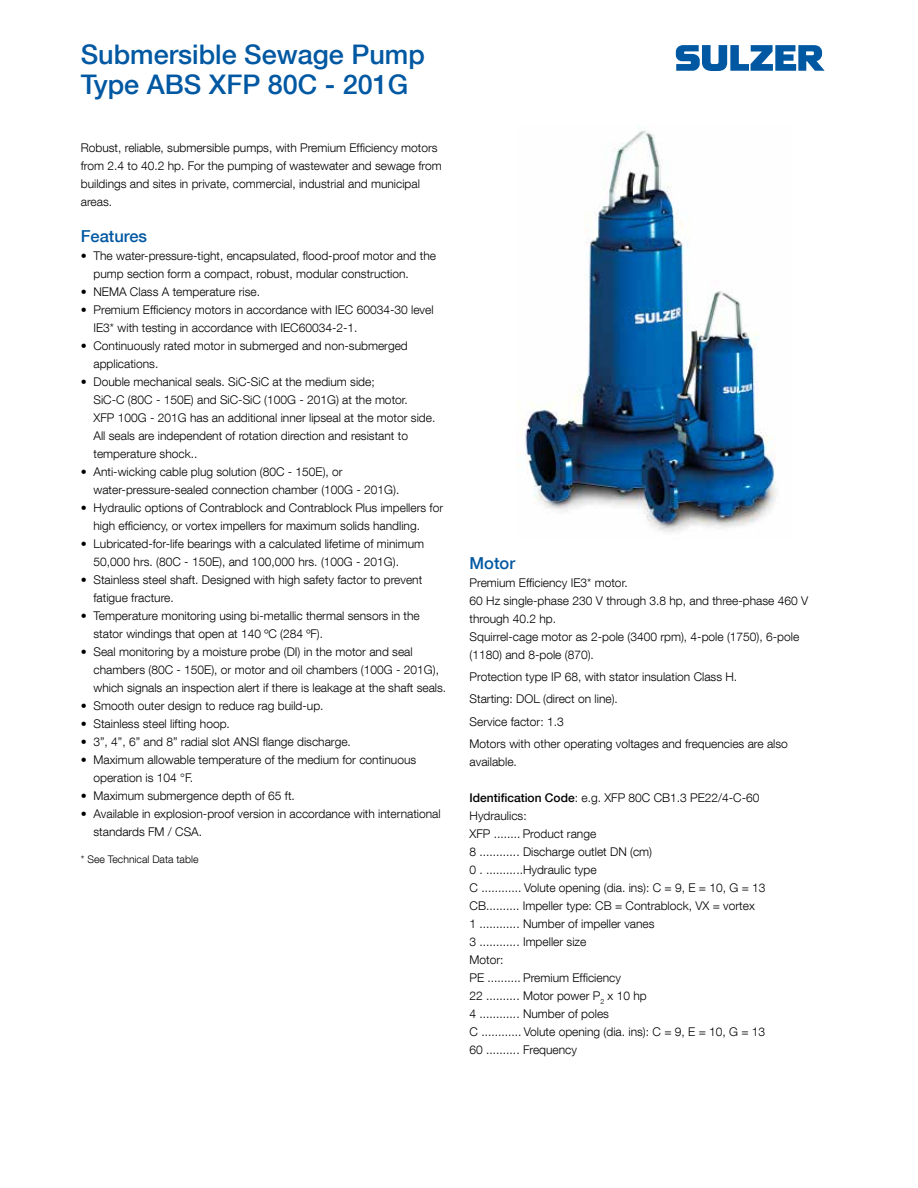
<style>
.page{position:relative;width:918px;height:1188px;background:#fff}
.page>*{position:absolute;margin:0;border:0;box-sizing:border-box;transform-origin:0 0}
.t1{font:500 27px/30px "Helvetica Neue LT Com";color:#0058a2}
.t2{font:500 16.5px "Helvetica Neue LT Com";color:#0058a2}
.t3{font:300 12px/18px "Helvetica Neue LT Com";color:#000}
.t4{font:300 10.5px "Helvetica Neue LT Com";color:#000}
.s1{font-weight:500}
</style>
<div class="page">
<svg style="left:676px;top:45px;width:149px;height:26px"></svg>
<img style="left:517px;top:130px;width:260px;height:402px">
<h1 class="t1" style="left:81px;top:39px;width:346px">Submersible Sewage Pump<br>Type ABS XFP 80C - 201G</h1>
<p class="t3" style="left:81px;top:138px;width:363px">Robust, reliable, submersible pumps, with Premium Efficiency motors from 2.4 to 40.2 hp. For the pumping of wastewater and sewage from buildings and sites in private, commercial, industrial and municipal areas.</p>
<h2 class="t2" style="left:81px;top:226px;width:68px">Features</h2>
<p class="t3" style="left:94px;top:246px;width:344px;text-indent:-13px">• The water-pressure-tight, encapsulated, flood-proof motor and the pump section form a compact, robust, modular construction.</p>
<p class="t3" style="left:81px;top:282px;width:181px">• NEMA Class A temperature rise.</p>
<p class="t3" style="left:94px;top:300px;width:342px;text-indent:-13px">• Premium Efficiency motors in accordance with IEC 60034-30 level<br>IE3* with testing in accordance with IEC60034-2-1.</p>
<p class="t3" style="left:94px;top:336px;width:316px;text-indent:-13px">• Continuously rated motor in submerged and non-submerged applications.</p>
<p class="t3" style="left:94px;top:372px;width:343px;text-indent:-13px">• Double mechanical seals. SiC-SiC at the medium side;<br>SiC-C (80C - 150E) and SiC-SiC (100G - 201G) at the motor.<br>XFP 100G - 201G has an additional inner lipseal at the motor side.<br>All seals are independent of rotation direction and resistant to temperature shock..</p>
<p class="t3" style="left:94px;top:462px;width:307px;text-indent:-13px">• Anti-wicking cable plug solution (80C - 150E), or water-pressure-sealed connection chamber (100G - 201G).</p>
<p class="t3" style="left:94px;top:498px;width:351px;text-indent:-13px">• Hydraulic options of Contrablock and Contrablock Plus impellers for high efficiency, or vortex impellers for maximum solids handling.</p>
<p class="t3" style="left:94px;top:534px;width:332px;text-indent:-13px">• Lubricated-for-life bearings with a calculated lifetime of minimum<br>50,000 hrs. (80C - 150E), and 100,000 hrs. (100G - 201G).</p>
<p class="t3" style="left:94px;top:570px;width:330px;text-indent:-13px">• Stainless steel shaft. Designed with high safety factor to prevent fatigue fracture.</p>
<p class="t3" style="left:94px;top:606px;width:328px;text-indent:-13px">• Temperature monitoring using bi-metallic thermal sensors in the stator windings that open at 140 ºC (284 ºF).</p>
<p class="t3" style="left:94px;top:642px;width:354px;text-indent:-13px">• Seal monitoring by a moisture probe (DI) in the motor and seal chambers (80C - 150E), or motor and oil chambers (100G - 201G), which signals an inspection alert if there is leakage at the shaft seals.</p>
<p class="t3" style="left:81px;top:696px;width:244px">• Smooth outer design to reduce rag build-up.</p>
<p class="t3" style="left:81px;top:714px;width:151px">• Stainless steel lifting hoop.</p>
<p class="t3" style="left:81px;top:732px;width:272px">• 3”, 4”, 6” and 8” radial slot ANSI flange discharge.</p>
<p class="t3" style="left:94px;top:750px;width:324px;text-indent:-13px">• Maximum allowable temperature of the medium for continuous operation is 104 °F.</p>
<p class="t3" style="left:81px;top:786px;width:216px">• Maximum submergence depth of 65 ft.</p>
<p class="t3" style="left:94px;top:804px;width:349px;text-indent:-13px">• Available in explosion-proof version in accordance with international standards FM / CSA.</p>
<p class="t4" style="left:81px;top:852px;width:119px">* See Technical Data table</p>
<h2 class="t2" style="left:470px;top:553px;width:47px">Motor</h2>
<p class="t3" style="left:470px;top:573px;width:340px">Premium Efficiency IE3* motor.<br>60 Hz single-phase 230 V through 3.8 hp, and three-phase 460 V through 40.2 hp.<br>Squirrel-cage motor as 2-pole (3400 rpm), 4-pole (1750), 6-pole (1180) and 8-pole (870).</p>
<p class="t3" style="left:470px;top:665px;width:320px;line-height:22.2px">Protection type IP 68, with stator insulation Class H.<br>Starting: DOL (direct on line).<br>Service factor: 1.3<br>Motors with other operating voltages and frequencies are also</p>
<p class="t3" style="left:470px;top:752px;width:49px">available.</p>
<p class="t3" style="left:470px;top:788px;width:297px"><span class="s1">Identification Code</span>: e.g. XFP 80C CB1.3 PE22/4-C-60<br>Hydraulics:<br>XFP ........ Product range<br>8 ............ Discharge outlet DN (cm)<br>0 . ...........Hydraulic type<br>C ............ Volute opening (dia. ins): C = 9, E = 10, G = 13<br>CB.......... Impeller type: CB = Contrablock, VX = vortex<br>1 ............ Number of impeller vanes<br>3 ............ Impeller size<br>Motor:<br>PE .......... Premium Efficiency<br>22 .......... Motor power P<sub>2</sub> x 10 hp<br>4 ............ Number of poles<br>C ............ Volute opening (dia. ins): C = 9, E = 10, G = 13<br>60 .......... Frequency</p>
</div>
